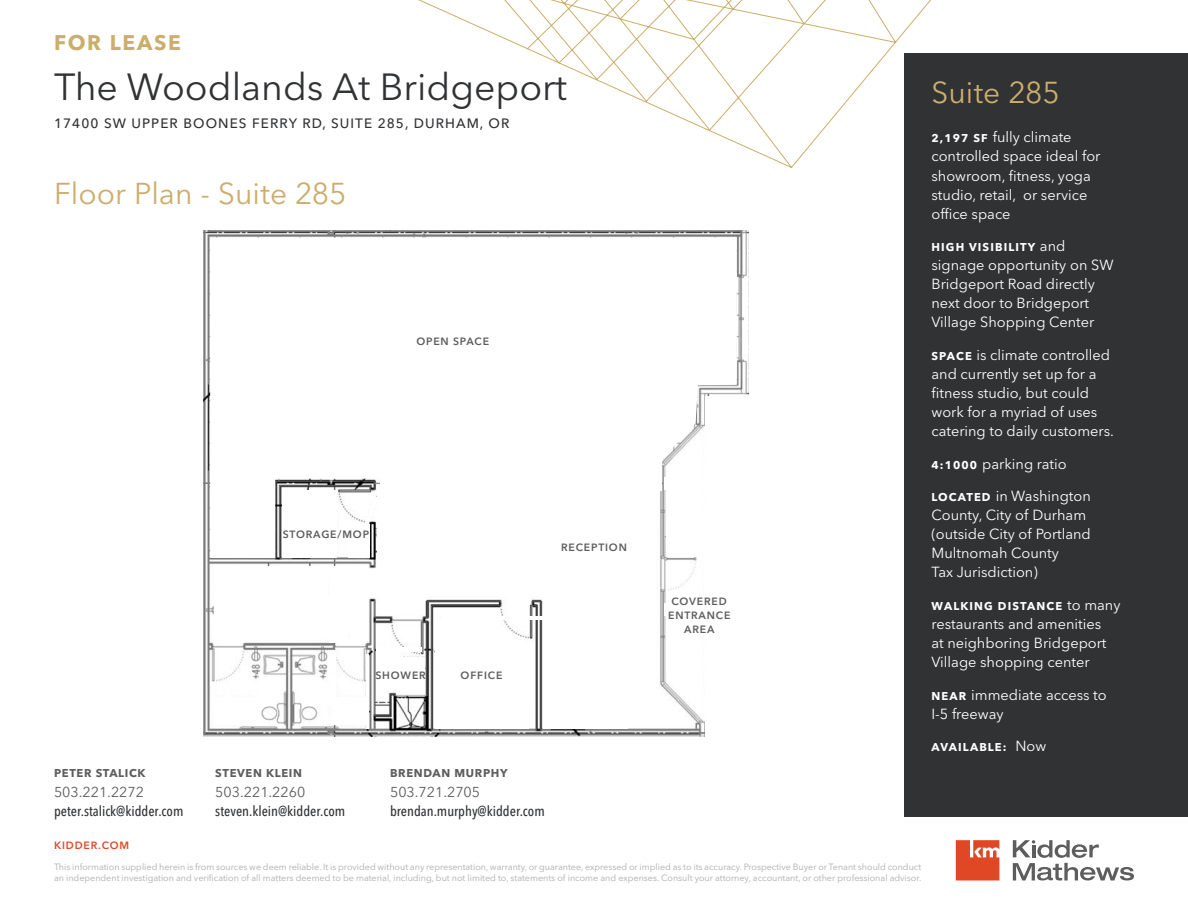
<style>
.page{position:relative;width:1188px;height:918px;background:#fff}
.page>*{position:absolute;margin:0;border:0;box-sizing:border-box;transform-origin:0 0}
.Property_Name_-_Charcoal{font:37.5px "Avenir Next LT Pro";color:#313234}
.Callout_Text_-_Gold{font:30px "Avenir Next LT Pro";color:#cbae6b}
.For_Lease___Sale__After_Pages__-_Gold{font:700 21px "Avenir Next LT Pro";letter-spacing:.08em;color:#cbae6b}
.Bullets_-_White{font:14.55px/19px "Avenir Next LT Pro";color:#fff}
.Contact_Info_-_Ash{font:500 condensed 14.25px "Avenir Next LT Pro";color:#313234}
.Contact_Info_-_Ash-2{font:14.25px "Avenir Next LT Pro";color:#5e5d5d}
.Property_Address_-_Charcoal{font:500 13.5px "Avenir Next LT Pro";letter-spacing:.08em;color:#313234}
.Bullets_-_White-2{font:700 11.25px "Avenir Next LT Pro";letter-spacing:.1em;color:#fff}
.Contact_Info_-_Ash-3{font:700 11.25px "Avenir Next LT Pro";letter-spacing:.06em;color:#5e5d5d}
.Cities__Big__-_Maps{font:600 10.5px/14.2px "Avenir Next LT Pro";letter-spacing:.08em;color:#5e5d5d;text-align:center}
.t1{font:600 10.5px "Avenir Next LT Pro";letter-spacing:.08em;color:#e04825}
.t2{font:9px/10.8px "Avenir Next LT Pro";color:#afabac}
.s1{font-weight:700;font-size:11.25px}
.s2{font-weight:400;font-size:14.55px}
</style>
<div class="page">
<svg style="left:1013px;top:840px;width:121px;height:41px"></svg>
<svg style="left:956px;top:840px;width:43px;height:41px;background:#e35f40"></svg>
<svg style="left:418px;top:0;width:513px;height:168px"></svg>
<div style="left:904px;top:53px;width:284px;height:763px;background:#313234"></div>
<img style="left:203px;top:231px;width:546px;height:505px">
<svg style="left:210px;top:238px;width:527px;height:320px"></svg>
<div style="left:377px;top:484px;width:218px;height:107px;background:#fff"></div>
<div style="left:282px;top:491px;width:55px;height:67px;background:#fff"></div>
<div style="left:348px;top:524px;width:21px;height:34px;background:#fff"></div>
<svg style="left:364px;top:496px;width:13px;height:30px"></svg>
<div style="left:214px;top:566px;width:106px;height:73px;background:#fff"></div>
<div style="left:435px;top:645px;width:93px;height:84px;background:#fff"></div>
<div style="left:543px;top:582px;width:85px;height:147px;background:#fff"></div>
<div style="left:214px;top:697px;width:47px;height:28px;background:#fff"></div>
<div style="left:336px;top:697px;width:30px;height:28px;background:#fff"></div>
<div style="left:386px;top:657px;width:39px;height:28px;background:#fff"></div>
<div style="left:376px;top:644px;width:24px;height:36px;background:#fff"></div>
<div style="left:427px;top:568px;width:13px;height:28px;background:#fff"></div>
<div style="left:329px;top:566px;width:19px;height:76px;background:#fff"></div>
<hr style="left:332px;top:650px;width:4px;height:75px;background:#fff">
<div style="left:602px;top:484px;width:28px;height:41px;background:#fff"></div>
<div style="left:666px;top:511px;width:39px;height:42px;background:#fff"></div>
<hr style="left:366px;top:654px;width:3px;height:74px;background:#fff">
<div style="left:398px;top:647px;width:23px;height:5px;background:#fff"></div>
<div style="left:705px;top:396px;width:65px;height:345px;background:#fff"></div>
<div style="left:664px;top:477px;width:65px;height:12px;background:#fff"></div>
<div style="left:664px;top:603px;width:65px;height:13px;background:#fff"></div>
<div style="left:441px;top:612px;width:59px;height:12px;background:#fff"></div>
<hr style="left:493px;top:617px;width:51px;height:3px;background:#fff">
<div style="left:380px;top:455px;width:282px;height:36px;background:#fff"></div>
<p class="For_Lease___Sale__After_Pages__-_Gold" style="left:54px;top:30px;width:128px">FOR LEASE</p>
<p class="Property_Name_-_Charcoal" style="left:54px;top:64px;width:515px">The Woodlands At Bridgeport</p>
<p class="Property_Address_-_Charcoal" style="left:54px;top:115px;width:457px">17400 SW UPPER BOONES FERRY RD, SUITE 285, DURHAM, OR</p>
<p class="Callout_Text_-_Gold" style="left:54px;top:176px;width:294px">Floor Plan - Suite 285</p>
<p class="Cities__Big__-_Maps" style="left:416px;top:334px;width:74px">OPEN SPACE</p>
<p class="Cities__Big__-_Maps" style="left:283px;top:527px;width:88px">STORAGE/MOP</p>
<p class="Cities__Big__-_Maps" style="left:561px;top:540px;width:67px">RECEPTION</p>
<p class="Cities__Big__-_Maps" style="left:375px;top:668px;width:52px">SHOWER</p>
<p class="Cities__Big__-_Maps" style="left:461px;top:668px;width:43px">OFFICE</p>
<p class="Contact_Info_-_Ash-3" style="left:54px;top:767px;width:93px">PETER STALICK</p>
<p class="Contact_Info_-_Ash-2" style="left:54px;top:783px;width:92px">503.221.2272</p>
<p class="Contact_Info_-_Ash" style="left:54px;top:803px;width:131px">peter.stalick@kidder.com</p>
<p class="t1" style="left:54px;top:839px;width:77px">KIDDER.COM</p>
<p class="Contact_Info_-_Ash-3" style="left:215px;top:767px;width:88px">STEVEN KLEIN</p>
<p class="Contact_Info_-_Ash-2" style="left:215px;top:783px;width:92px">503.221.2260</p>
<p class="Contact_Info_-_Ash" style="left:215px;top:803px;width:131px">steven.klein@kidder.com</p>
<p class="Contact_Info_-_Ash-3" style="left:390px;top:767px;width:119px">BRENDAN MURPHY</p>
<p class="Contact_Info_-_Ash-2" style="left:390px;top:783px;width:92px">503.721.2705</p>
<p class="Contact_Info_-_Ash" style="left:390px;top:803px;width:156px">brendan.murphy@kidder.com</p>
<p class="Cities__Big__-_Maps" style="left:668px;top:594px;width:64px">COVERED<br>ENTRANCE<br>AREA</p>
<p class="t2" style="left:54px;top:861px;width:869px">This information supplied herein is from sources we deem reliable. It is provided without any representation, warranty, or guarantee, expressed or implied as to its accuracy. Prospective Buyer or Tenant should conduct an independent investigation and verification of all matters deemed to be material, including, but not limited to, statements of income and expenses. Consult your attorney, accountant, or other professional advisor.</p>
<p class="Callout_Text_-_Gold" style="left:932px;top:75px;width:130px">Suite 285</p>
<p class="Bullets_-_White" style="left:931px;top:128px;width:170px"><span class="s1">2,197 SF</span> fully climate controlled space ideal for showroom, fitness, yoga studio, retail, or service office space</p>
<p class="Bullets_-_White-2" style="left:932px;top:240px;width:135px">HIGH VISIBILITY <span class="s2">and</span></p>
<p class="Bullets_-_White" style="left:931px;top:256px;width:184px">signage opportunity on SW<br>Bridgeport Road directly next door to Bridgeport<br>Village Shopping Center</p>
<p class="Bullets_-_White" style="left:932px;top:345px;width:184px"><span class="s1">SPACE</span> is climate controlled and currently set up for a fitness studio, but could work for a myriad of uses catering to daily customers.</p>
<p class="Bullets_-_White" style="left:932px;top:454px;width:137px"><span class="s1">4:1000</span> parking ratio</p>
<p class="Bullets_-_White" style="left:932px;top:487px;width:161px"><span class="s1">LOCATED</span> in Washington<br>County, City of Durham (outside City of Portland<br>Multnomah County<br>Tax Jurisdiction)</p>
<p class="Bullets_-_White-2" style="left:932px;top:599px;width:191px">WALKING DISTANCE <span class="s2">to many</span></p>
<p class="Bullets_-_White" style="left:932px;top:614px;width:177px">restaurants and amenities at neighboring Bridgeport<br>Village shopping center</p>
<p class="Bullets_-_White" style="left:932px;top:685px;width:177px"><span class="s1">NEAR</span> immediate access to<br>I-5 freeway</p>
<p class="Bullets_-_White-2" style="left:932px;top:740px;width:116px">AVAILABLE: <span class="s2">Now</span></p>
</div>
